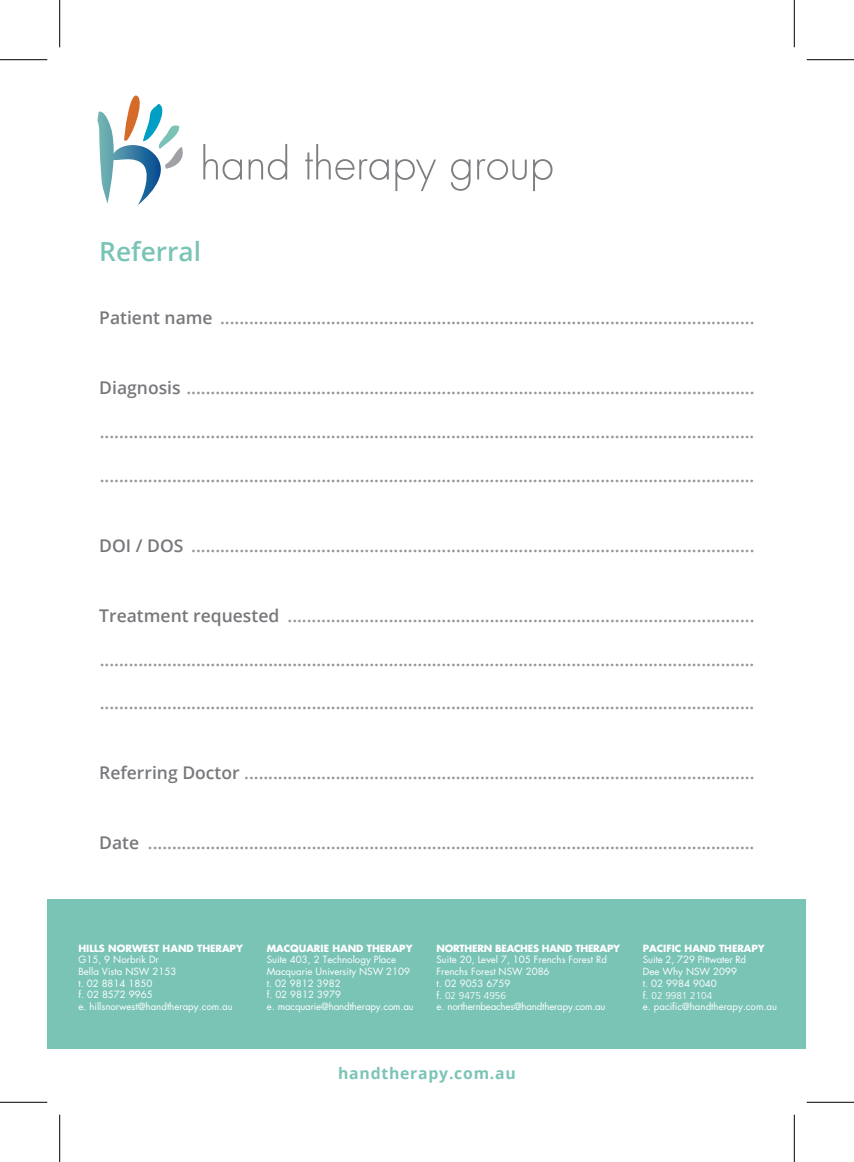
<style>
.page{position:relative;width:854px;height:1162px;background:#fff}
.page>*{position:absolute;margin:0;border:0;box-sizing:border-box;transform-origin:0 0}
.t1{font:600 26.25px "Open Sans";color:#7ac4b6}
.t2{font:600 17.5px "Open Sans";color:#939598}
.t3{font:600 17.5px "Open Sans";color:#76787b}
.t4{font:700 15.75px "Open Sans";letter-spacing:.05em;color:#7ac4b6}
.t5{font:300 9.97px "Frutiger";color:#fff}
.t6{font:9.62px/11.5px "Futura";color:#fff}
.t7{font:700 9.62px "Futura";color:#fff}
.t8{font:9.62px "Futura";letter-spacing:-.02em;color:#fff}
.t9{font:700 9.62px "Futura";letter-spacing:-.02em;color:#fff}
.s1{color:#76787b}
.s2{font-family:"Futura";font-weight:400;font-size:9.62px}
</style>
<div class="page">
<div style="left:47px;top:898px;width:759px;height:150px;background:#7ac4b6"></div>
<img style="left:97px;top:112px;width:17px;height:92px">
<img style="left:111px;top:145px;width:50px;height:60px">
<svg style="left:124px;top:95px;width:59px;height:74px"></svg>
<svg style="left:203px;top:144px;width:39px;height:36px"></svg>
<svg style="left:248px;top:144px;width:39px;height:36px"></svg>
<svg style="left:305px;top:144px;width:84px;height:36px"></svg>
<svg style="left:395px;top:159px;width:41px;height:32px"></svg>
<svg style="left:451px;top:159px;width:19px;height:32px"></svg>
<svg style="left:477px;top:159px;width:49px;height:21px"></svg>
<svg style="left:533px;top:159px;width:19px;height:32px"></svg>
<hr style="left:0;top:59px;width:47px;height:1px;background:#000">
<hr style="left:806px;top:59px;width:47px;height:1px;background:#000">
<hr style="left:0;top:1101px;width:47px;height:1px;background:#000">
<hr style="left:806px;top:1101px;width:47px;height:1px;background:#000">
<hr style="left:59px;top:0;width:1px;height:47px;background:#000">
<hr style="left:59px;top:1114px;width:1px;height:47px;background:#000">
<hr style="left:794px;top:0;width:1px;height:47px;background:#000">
<hr style="left:794px;top:1114px;width:1px;height:47px;background:#000">
<h1 class="t1" style="left:99px;top:233px;width:103px">Referral</h1>
<p class="t2" style="left:99px;top:305px;width:656px"><span class="s1">Patient name</span> ...............................................................................................................</p>
<p class="t2" style="left:99px;top:375px;width:656px"><span class="s1">Diagnosis</span> ......................................................................................................................</p>
<p class="t2" style="left:100px;top:419px;width:656px">........................................................................................................................................</p>
<p class="t2" style="left:100px;top:463px;width:656px">........................................................................................................................................</p>
<p class="t2" style="left:99px;top:533px;width:656px"><span class="s1">DOI / DOS</span> .....................................................................................................................</p>
<p class="t3" style="left:99px;top:603px;width:182px">Treatment requested</p>
<p class="t2" style="left:287px;top:603px;width:468px">.................................................................................................</p>
<p class="t2" style="left:100px;top:647px;width:656px">........................................................................................................................................</p>
<p class="t2" style="left:100px;top:690px;width:656px">........................................................................................................................................</p>
<p class="t2" style="left:99px;top:760px;width:656px"><span class="s1">Referring Doctor</span> ..........................................................................................................</p>
<p class="t3" style="left:99px;top:830px;width:41px">Date</p>
<p class="t2" style="left:148px;top:830px;width:608px">..............................................................................................................................</p>
<p class="t7" style="left:78px;top:941px;width:166px">HILLS NORWEST HAND THERAPY</p>
<p class="t6" style="left:78px;top:953px;width:156px">G15, 9 Norbrik Dr<br>Bella Vista NSW 2153<br>t. 02 8814 1850<br>f. 02 8572 9965<br>e. hillsnorwest@handtherapy.com.au</p>
<p class="t7" style="left:267px;top:941px;width:147px">MACQUARIE HAND THERAPY</p>
<p class="t6" style="left:267px;top:953px;width:149px">Suite 403, 2 Technology Place<br>Macquarie University NSW 2109 t. 02 9812 3982<br>f. 02 9812 3979<br>e. macquarie@handtherapy.com.au</p>
<p class="t9" style="left:436px;top:941px;width:185px">NORTHERN BEACHES HAND THERAPY</p>
<p class="t6" style="left:436px;top:953px;width:172px">Suite 20, Level 7, 105 Frenchs Forest Rd<br>Frenchs Forest NSW 2086<br>t. 02 9053 6759</p>
<p class="t5" style="left:436px;top:989px;width:71px"><span class="s2">f.</span> 02 9475 4956</p>
<p class="t8" style="left:436px;top:1000px;width:171px">e. northernbeaches@handtherapy.com.au</p>
<p class="t4" style="left:338px;top:1061px;width:179px">handtherapy.com.au</p>
<p class="t7" style="left:643px;top:941px;width:123px">PACIFIC HAND THERAPY</p>
<p class="t6" style="left:643px;top:953px;width:105px">Suite 2, 729 Pittwater Rd<br>Dee Why NSW 2099<br>t. 02 9984 9040</p>
<p class="t5" style="left:643px;top:989px;width:71px"><span class="s2">f.</span> 02 9981 2104</p>
<p class="t6" style="left:643px;top:1000px;width:136px">e. pacific@handtherapy.com.au</p>
</div>
